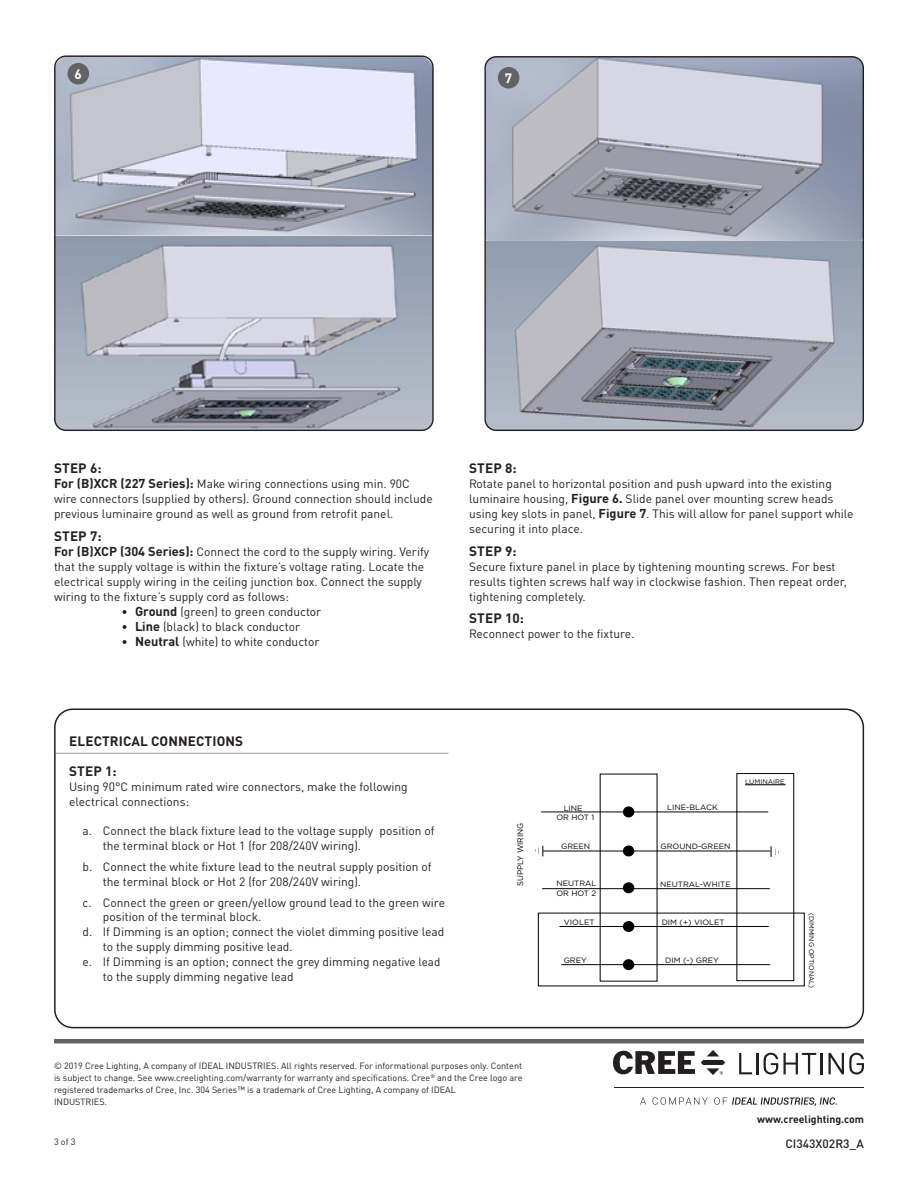
<style>
.page{position:relative;width:918px;height:1188px;background:#fff}
.page>*{position:absolute;margin:0;border:0;box-sizing:border-box;transform-origin:0 0}
.Step{font:700 13.5px "DINOT";letter-spacing:.01em;color:#231f20}
.Heading{font:700 13.5px "DINOT";letter-spacing:.01em;color:#231f20}
.t1{font:700 13.5px "DINOT";color:#fff}
.Body_Text{font:12px/15px "DINOT";color:#231f20}
.Step-2{font:12px/15px "DINOT";color:#231f20}
.t2{font:500 12px "DINOT";color:#231f20}
.t3{font:700 10.5px "DINOT";color:#231f20}
.t4{font:9px/12px "DINOT";color:#231f20}
.t5{font:7.95px "Gotham";color:#000;scale:.96 1}
.t6{font:7.65px/9.3px "Gotham";color:#000;text-align:center;scale:1.04 1}
.t7{font:6.9px "Gotham";color:#000;scale:.96 1}
.t8{font:6.6px "Gotham";color:#000;scale:1.04 1}
.s1{font-weight:700;font-size:12.75px}
.s2{font-size:11.55px}
</style>
<div class="page">
<hr style="left:54px;top:1039px;width:810px;height:4px;background:#636366">
<hr style="left:614px;top:1087px;width:249px;height:1px;background:#231f20">
<svg style="left:739px;top:1053px;width:13px;height:21px"></svg>
<hr style="left:756px;top:1053px;width:2px;height:21px;background:#231f20">
<svg style="left:764px;top:1053px;width:14px;height:22px"></svg>
<svg style="left:784px;top:1053px;width:32px;height:21px"></svg>
<hr style="left:820px;top:1053px;width:2px;height:21px;background:#231f20">
<svg style="left:828px;top:1053px;width:36px;height:22px"></svg>
<svg style="left:613px;top:1051px;width:82px;height:23px"></svg>
<svg style="left:701px;top:1050px;width:24px;height:25px"></svg>
<svg style="left:640px;top:1098px;width:6px;height:7px"></svg>
<svg style="left:653px;top:1097px;width:55px;height:8px"></svg>
<svg style="left:714px;top:1097px;width:123px;height:9px"></svg>
<hr style="left:56px;top:753px;width:393px;height:1px;background:#a4a5a9">
<div style="left:54px;top:708px;width:810px;height:320px;border:2px solid #231f20;border-radius:18px"></div>
<hr style="left:745px;top:785px;width:41px;height:1px;background:#000">
<hr style="left:541px;top:812px;width:227px;height:1px;background:#000">
<hr style="left:543px;top:851px;width:227px;height:1px;background:#000">
<hr style="left:542px;top:888px;width:228px;height:1px;background:#000">
<hr style="left:559px;top:926px;width:210px;height:1px;background:#000">
<hr style="left:561px;top:964px;width:209px;height:1px;background:#000">
<div style="left:623px;top:806px;width:11px;height:11px;background:#000;border-radius:50%"></div>
<svg style="left:535px;top:846px;width:9px;height:10px"></svg>
<div style="left:623px;top:845px;width:11px;height:11px;background:#000;border-radius:50%"></div>
<div style="left:623px;top:882px;width:11px;height:11px;background:#000;border-radius:50%"></div>
<div style="left:623px;top:921px;width:11px;height:11px;background:#000;border-radius:50%"></div>
<div style="left:623px;top:959px;width:11px;height:11px;background:#000;border-radius:50%"></div>
<svg style="left:771px;top:846px;width:8px;height:11px"></svg>
<img style="left:54px;top:57px;width:378px;height:373px">
<div style="left:54px;top:55px;width:380px;height:376px;border:1px solid #231f20;border-radius:11px"></div>
<div style="left:68px;top:63px;width:21px;height:22px;background:#636366;border-radius:50%"></div>
<img style="left:486px;top:56px;width:377px;height:374px">
<div style="left:484px;top:56px;width:380px;height:375px;border:1px solid #231f20;border-radius:11px"></div>
<div style="left:498px;top:67px;width:21px;height:22px;background:#636366;border-radius:50%"></div>
<p class="t1" style="left:75px;top:65px;width:9px">6</p>
<p class="t1" style="left:505px;top:69px;width:9px">7</p>
<p class="Step" style="left:54px;top:459px;width:49px">STEP 6:</p>
<p class="Body_Text" style="left:54px;top:476px;width:380px"><span class="s1">For (B)XCR (227 Series):</span> Make wiring connections using min. 90C wire connectors (supplied by others). Ground connection should include previous luminaire ground as well as ground from retrofit panel.</p>
<p class="Step" style="left:54px;top:527px;width:49px">STEP 7:</p>
<p class="Body_Text" style="left:54px;top:544px;width:377px"><span class="s1">For (B)XCP (304 Series):</span> Connect the cord to the supply wiring. Verify that the supply voltage is within the fixture’s voltage rating. Locate the electrical supply wiring in the ceiling junction box. Connect the supply wiring to the fixture’s supply cord as follows:</p>
<p class="Body_Text" style="left:122px;top:604px;width:201px">• <span class="s1">Ground</span> (green) to green conductor</p>
<p class="Body_Text" style="left:122px;top:619px;width:180px">• <span class="s1">Line</span> (black) to black conductor</p>
<p class="Body_Text" style="left:122px;top:634px;width:200px">• <span class="s1">Neutral</span> (white) to white conductor</p>
<p class="Step" style="left:469px;top:459px;width:49px">STEP 8:</p>
<p class="Body_Text" style="left:469px;top:476px;width:386px">Rotate panel to horizontal position and push upward into the existing luminaire housing, <span class="s1">Figure 6.</span> Slide panel over mounting screw heads using key slots in panel, <span class="s1">Figure 7</span>. This will allow for panel support while securing it into place.</p>
<p class="Step" style="left:469px;top:542px;width:49px">STEP 9:</p>
<p class="Body_Text" style="left:469px;top:559px;width:379px">Secure fixture panel in place by tightening mounting screws. For best results tighten screws half way in clockwise fashion. Then repeat order, tightening completely.</p>
<p class="Step" style="left:469px;top:610px;width:56px">STEP 10:</p>
<p class="Body_Text" style="left:469px;top:626px;width:167px">Reconnect power to the fixture.</p>
<p class="Heading" style="left:69px;top:732px;width:176px">ELECTRICAL CONNECTIONS</p>
<p class="Step" style="left:69px;top:762px;width:49px">STEP 1:</p>
<p class="Step-2" style="left:69px;top:779px;width:340px">Using 90°C minimum rated wire connectors, make the following electrical connections:</p>
<p class="Body_Text" style="left:103px;top:823px;width:333px;text-indent:-20px">a. Connect the black fixture lead to the voltage supply position of the terminal block or Hot 1 (for 208/240V wiring).</p>
<p class="Body_Text" style="left:103px;top:860px;width:330px;line-height:14.4px;text-indent:-20px">b. Connect the white fixture lead to the neutral supply position of the terminal block or Hot 2 (for 208/240V wiring).</p>
<p class="Body_Text" style="left:103px;top:895px;width:344px;line-height:14.4px;text-indent:-20px">c. Connect the green or green/yellow ground lead to the green wire position of the terminal block.</p>
<p class="Body_Text" style="left:103px;top:924px;width:343px;text-indent:-20px">d. If Dimming is an option; connect the violet dimming positive lead to the supply dimming positive lead.</p>
<p class="Body_Text" style="left:103px;top:954px;width:339px;text-indent:-20px">e. If Dimming is an option; connect the grey dimming <span class="s2">negative lead </span>to the supply dimming negative lead</p>
<p class="t5" style="left:516px;top:886px;width:67px;rotate:-90deg">SUPPLY WIRING</p>
<p class="t6" style="left:556px;top:803px;width:38px">LINE<br>OR HOT 1</p>
<p class="t6" style="left:561px;top:842px;width:29px">GREEN</p>
<p class="t6" style="left:556px;top:879px;width:40px;text-align:left">NEUTRAL<br>OR HOT 2</p>
<p class="t6" style="left:564px;top:918px;width:31px">VIOLET</p>
<p class="t6" style="left:564px;top:955px;width:24px">GREY</p>
<p class="t6" style="left:667px;top:803px;width:50px">LINE-BLACK</p>
<p class="t6" style="left:661px;top:841px;width:69px">GROUND-GREEN</p>
<p class="t6" style="left:660px;top:880px;width:69px">NEUTRAL-WHITE</p>
<p class="t6" style="left:662px;top:918px;width:62px">DIM (+) VIOLET</p>
<p class="t6" style="left:665px;top:955px;width:53px">DIM (-) GREY</p>
<p class="t8" style="left:745px;top:777px;width:40px">LUMINAIRE</p>
<p class="t7" style="left:816px;top:913px;width:79px;rotate:90deg">(DIMMING OPTIONAL)</p>
<p class="t4" style="left:54px;top:1060px;width:470px">© 2019 Cree Lighting, A company of IDEAL INDUSTRIES. All rights reserved. For informational purposes only. Content is subject to change. See www.creelighting.com/warranty for warranty and specifications. Cree<sup>®</sup> and the Cree logo are registered trademarks of Cree, Inc. 304 Series™ is a trademark of Cree Lighting, A company of IDEAL<br>INDUSTRIES.</p>
<p class="t3" style="left:757px;top:1112px;width:108px">www.creelighting.com</p>
<p class="t4" style="left:54px;top:1136px;width:23px">3 of 3</p>
<p class="t2" style="left:785px;top:1136px;width:80px">CI343X02R3_A</p>
</div>
